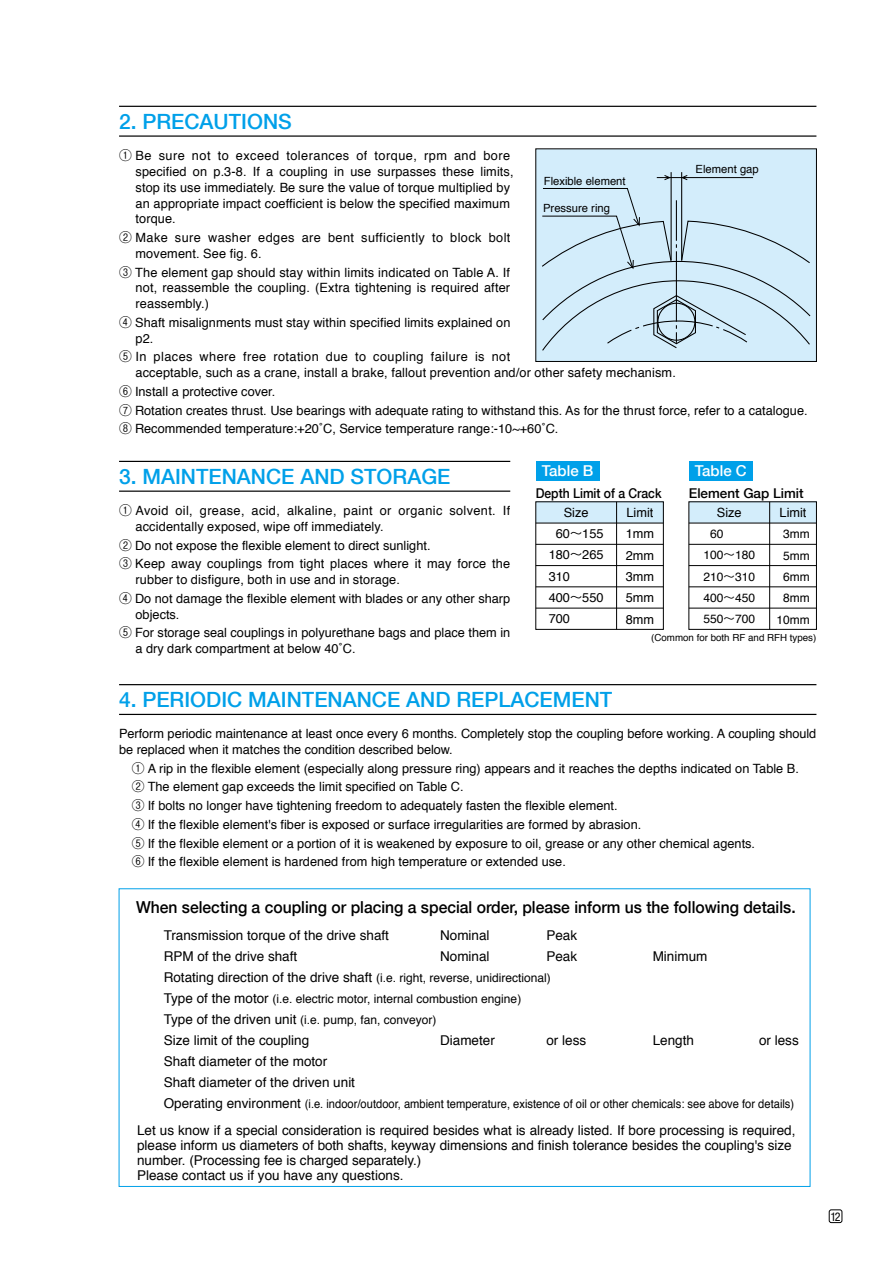
<style>
.page{position:relative;width:893px;height:1263px;background:#fff}
.page>*{position:absolute;margin:0;border:0;box-sizing:border-box;transform-origin:0 0}
.t1{font:500 21px "Helvetica Neue";color:#00a0e9}
.t2{font:500 16.5px "Helvetica Neue";color:#000;scale:.95 1}
.t3{font:500 15px "Helvetica Neue";color:#fff}
.t4{font:13.5px/15px "Helvetica";letter-spacing:-.005em;color:#000}
.t5{font:500 13.5px "Helvetica Neue";color:#000;scale:.9 1}
.t6{font:500 13.5px "Helvetica Neue";color:#000}
.t7{font:12.75px/18.8px "Helvetica";color:#000}
.t8{font:12.75px/15.8px "Helvetica";letter-spacing:.025em;color:#000}
.t9{font:12.75px/15.8px "Helvetica";letter-spacing:.03em;color:#000}
.t10{font:12px/21.3px "Helvetica";color:#000}
.t11{font:12px "Helvetica";color:#000;scale:.93 1}
.t12{font:condensed 12px "Helvetica Neue";color:#000}
.t13{font:11.25px "Helvetica";color:#000}
.t14{font:9.75px "Helvetica";color:#000}
.s1{font-family:"Gothic BBB Pr 6 N";font-weight:500}
.s2{font-size:13.5px}
</style>
<div class="page">
<div style="left:536px;top:149px;width:280px;height:212px;background:#d3edfb"></div>
<div style="left:536px;top:149px;width:281px;height:213px;border:1px solid #000"></div>
<svg style="left:656px;top:175px;width:97px;height:5px"></svg>
<svg style="left:542px;top:188px;width:269px;height:163px"></svg>
<hr style="left:671px;top:172px;width:1px;height:88px;background:#000">
<hr style="left:681px;top:172px;width:1px;height:88px;background:#000">
<hr style="left:119px;top:106px;width:697px;height:1px;background:#000">
<hr style="left:119px;top:135px;width:697px;height:2px;background:#000">
<hr style="left:119px;top:461px;width:391px;height:1px;background:#000">
<hr style="left:119px;top:491px;width:391px;height:1px;background:#000">
<hr style="left:119px;top:684px;width:697px;height:1px;background:#000">
<hr style="left:119px;top:714px;width:697px;height:1px;background:#000">
<div style="left:536px;top:461px;width:64px;height:19px;background:#00a0e9"></div>
<div style="left:689px;top:461px;width:64px;height:19px;background:#00a0e9"></div>
<div style="left:536px;top:502px;width:127px;height:21px;background:#d3edfb"></div>
<div style="left:536px;top:502px;width:128px;height:128px;border:1px solid #000"></div>
<hr style="left:536px;top:523px;width:127px;height:1px;background:#000">
<hr style="left:536px;top:544px;width:127px;height:1px;background:#000">
<hr style="left:536px;top:565px;width:127px;height:1px;background:#000">
<hr style="left:536px;top:587px;width:127px;height:1px;background:#000">
<hr style="left:536px;top:608px;width:127px;height:1px;background:#000">
<hr style="left:616px;top:502px;width:1px;height:127px;background:#000">
<div style="left:689px;top:502px;width:127px;height:21px;background:#d3edfb"></div>
<div style="left:689px;top:502px;width:128px;height:128px;border:1px solid #000"></div>
<hr style="left:689px;top:523px;width:127px;height:1px;background:#000">
<hr style="left:689px;top:544px;width:127px;height:1px;background:#000">
<hr style="left:689px;top:565px;width:127px;height:1px;background:#000">
<hr style="left:689px;top:587px;width:127px;height:1px;background:#000">
<hr style="left:689px;top:608px;width:127px;height:1px;background:#000">
<hr style="left:769px;top:502px;width:1px;height:127px;background:#000">
<div style="left:829px;top:1209px;width:13px;height:14px;border:1px solid #000;border-radius:2px"></div>
<h1 class="t1" style="left:119px;top:105px;width:174px">2. PRECAUTIONS</h1>
<p class="t7" style="left:136px;top:148px;width:380px;line-height:15.8px;text-indent:-16px"><span class="s1">①</span> Be sure not to exceed tolerances of torque, rpm and bore specified on p.3-8. If a coupling in use surpasses these limits, stop its use immediately. Be sure the value of torque multiplied by an appropriate impact coefficient is below the specified maximum torque.</p>
<p class="t9" style="left:136px;top:230px;width:376px;text-indent:-16px"><span class="s1">②</span> Make sure washer edges are bent sufficiently to block bolt movement. See fig. 6.</p>
<p class="t7" style="left:136px;top:265px;width:376px;line-height:15.8px;text-align:justify;text-indent:-16px"><span class="s1">③</span> The element gap should stay within limits indicated on Table A. If not, reassemble the coupling. (Extra tightening is required after reassembly.)</p>
<p class="t7" style="left:136px;top:315px;width:376px;line-height:15.8px;text-indent:-16px"><span class="s1">④</span> Shaft misalignments must stay within specified limits explained on p2.</p>
<p class="t7" style="left:136px;top:349px;width:542px;line-height:15.8px;text-indent:-16px"><span class="s1">⑤</span> In places where free rotation due to coupling failure is not<br>acceptable, such as a crane, install a brake, fallout prevention and/or other safety mechanism.</p>
<p class="t7" style="left:119px;top:382px;width:690px"><span class="s1">⑥</span> Install a protective cover.<br><span class="s1">⑦</span> Rotation creates thrust. Use bearings with adequate rating to withstand this. As for the thrust force, refer to a catalogue.<br><span class="s1">⑧</span> Recommended temperature:+20˚C, Service temperature range:-10~+60˚C.</p>
<p class="t13" style="left:696px;top:161px;width:65px">Element gap</p>
<p class="t13" style="left:544px;top:172px;width:83px">Flexible element</p>
<p class="t13" style="left:543px;top:200px;width:68px">Pressure ring</p>
<h1 class="t1" style="left:119px;top:460px;width:333px">3. MAINTENANCE AND STORAGE</h1>
<p class="t8" style="left:136px;top:503px;width:376px;text-indent:-16px"><span class="s1">①</span> Avoid oil, grease, acid, alkaline, paint or organic solvent. If accidentally exposed, wipe off immediately.</p>
<p class="t7" style="left:119px;top:536px;width:393px"><span class="s1">②</span> Do not expose the flexible element to direct sunlight.<br><span class="s1">③</span> Keep away couplings from tight places where it may force the</p>
<p class="t7" style="left:119px;top:571px;width:393px;text-indent:16px">rubber to disfigure, both in use and in storage.<br><span class="s1">④</span> Do not damage the flexible element with blades or any other sharp</p>
<p class="t7" style="left:119px;top:605px;width:393px;text-indent:16px">objects.<br><span class="s1">⑤</span> For storage seal couplings in polyurethane bags and place them in</p>
<p class="t7" style="left:136px;top:640px;width:221px">a dry dark compartment at below 40˚C.</p>
<p class="t3" style="left:542px;top:459px;width:53px">Table B</p>
<p class="t3" style="left:695px;top:459px;width:53px">Table C</p>
<p class="t5" style="left:536px;top:482px;width:141px">Depth Limit of a Crack</p>
<p class="t6" style="left:689px;top:482px;width:116px">Element Gap Limit</p>
<p class="t7" style="left:717px;top:504px;width:26px">Size</p>
<p class="t10" style="left:703px;top:523px;width:53px;text-indent:7px">60<br>100<span class="s1">～</span>180<br>210<span class="s1">～</span>310<br>400<span class="s1">～</span>450<br>550<span class="s1">～</span>700</p>
<p class="t7" style="left:564px;top:504px;width:26px">Size</p>
<p class="t7" style="left:556px;top:525px;width:49px">60<span class="s1">～</span>155</p>
<p class="t7" style="left:549px;top:546px;width:56px">180<span class="s1">～</span>265</p>
<p class="t7" style="left:549px;top:567px;width:23px">310</p>
<p class="t7" style="left:549px;top:589px;width:56px">400<span class="s1">～</span>550</p>
<p class="t7" style="left:549px;top:610px;width:23px">700</p>
<p class="t7" style="left:780px;top:504px;width:28px">Limit</p>
<p class="t10" style="left:776px;top:524px;width:35px;text-align:center">3mm<br>5mm<br>6mm<br>8mm<br>10mm</p>
<p class="t7" style="left:626px;top:502px;width:30px;line-height:21.3px;text-align:justify">Limit 1mm 2mm 3mm 5mm 8mm</p>
<p class="t14" style="left:651px;top:630px;width:167px">(Common for both RF and RFH types)</p>
<h1 class="t1" style="left:119px;top:683px;width:495px">4. PERIODIC MAINTENANCE AND REPLACEMENT</h1>
<p class="t7" style="left:119px;top:726px;width:699px;line-height:15.8px">Perform periodic maintenance at least once every 6 months. Completely stop the coupling before working. A coupling should be replaced when it matches the condition described below.</p>
<p class="t7" style="left:132px;top:759px;width:669px"><span class="s1">①</span> A rip in the flexible element (especially along pressure ring) appears and it reaches the depths indicated on Table B.<br><span class="s1">②</span> The element gap exceeds the limit specified on Table C.<br><span class="s1">③</span> If bolts no longer have tightening freedom to adequately fasten the flexible element.<br><span class="s1">④</span> If the flexible element's fiber is exposed or surface irregularities are formed by abrasion.<br><span class="s1">⑤</span> If the flexible element or a portion of it is weakened by exposure to oil, grease or any other chemical agents.<br><span class="s1">⑥</span> If the flexible element is hardened from high temperature or extended use.</p>
<p class="t2" style="left:136px;top:894px;width:696px">When selecting a coupling or placing a special order, please inform us the following details.</p>
<p class="t4" style="left:164px;top:928px;width:227px">Transmission torque of the drive shaft</p>
<p class="t4" style="left:440px;top:928px;width:51px">Nominal</p>
<p class="t4" style="left:546px;top:928px;width:32px">Peak</p>
<p class="t4" style="left:164px;top:949px;width:135px">RPM of the drive shaft</p>
<p class="t4" style="left:440px;top:949px;width:51px">Nominal</p>
<p class="t4" style="left:546px;top:949px;width:32px">Peak</p>
<p class="t4" style="left:653px;top:949px;width:56px">Minimum</p>
<p class="t10" style="left:164px;top:967px;width:389px"><span class="s2">Rotating direction of the drive shaft</span> (i.e. right, reverse, unidirectional)<br><span class="s2">Type of the motor</span> (i.e. electric motor, internal combustion engine)<br><span class="s2">Type of the driven unit</span> (i.e. pump, fan, conveyor)</p>
<p class="t4" style="left:164px;top:1033px;width:147px">Size limit of the coupling</p>
<p class="t4" style="left:440px;top:1033px;width:56px">Diameter</p>
<p class="t4" style="left:546px;top:1033px;width:41px">or less</p>
<p class="t4" style="left:653px;top:1033px;width:43px">Length</p>
<p class="t4" style="left:759px;top:1033px;width:41px">or less</p>
<p class="t4" style="left:164px;top:1051px;width:193px;line-height:21px">Shaft diameter of the motor<br>Shaft diameter of the driven unit</p>
<p class="t11" style="left:164px;top:1094px;width:679px"><span class="s2">Operating environment</span> (i.e. indoor/outdoor, ambient temperature, existence of oil or other chemicals: see above for details)</p>
<p class="t4" style="left:137px;top:1123px;width:660px">Let us know if a special consideration is required besides what is already listed. If bore processing is required, please inform us diameters of both shafts, keyway dimensions and finish tolerance besides the coupling's size number. (Processing fee is charged separately.)<br>Please contact us if you have any questions.</p>
<p class="t12" style="left:830px;top:1209px;width:12px">12</p>
</div>
